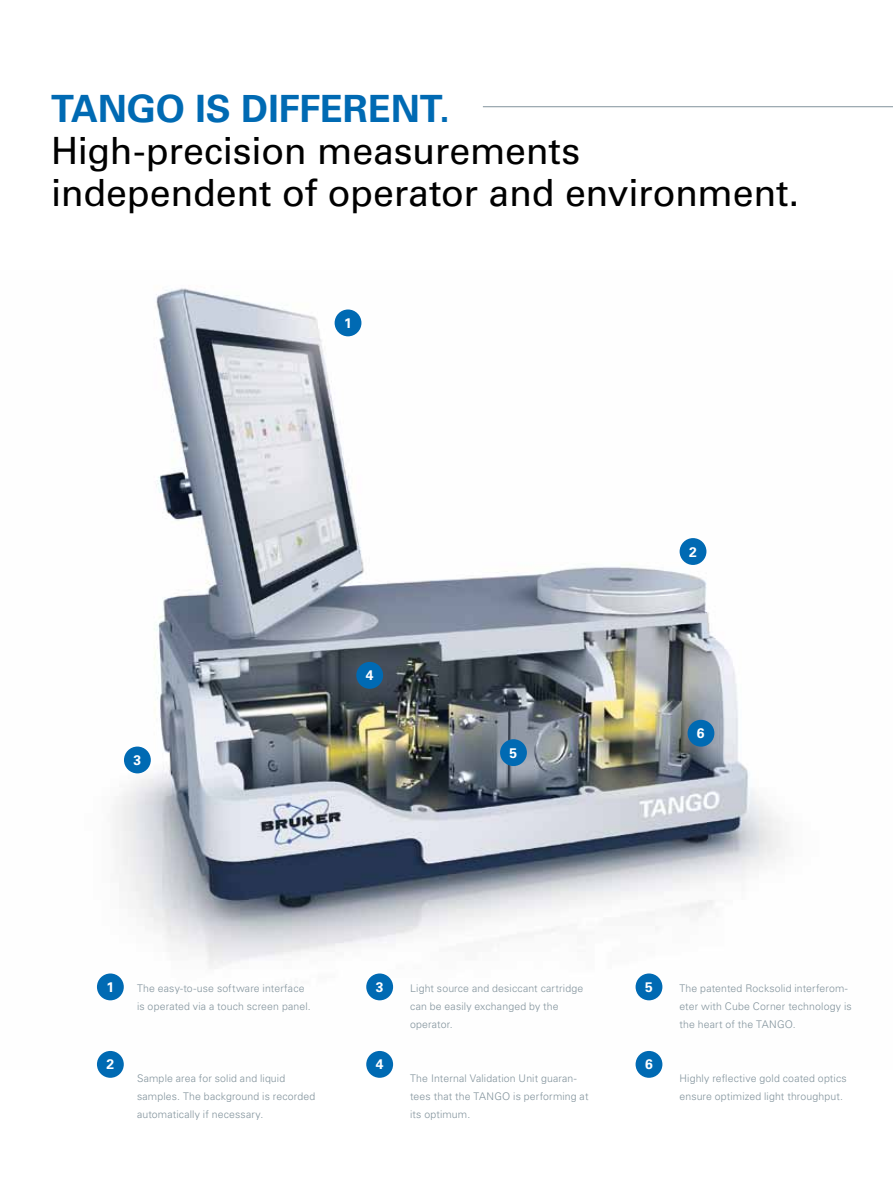
<style>
.page{position:relative;width:893px;height:1187px;background:#fff}
.page>*{position:absolute;margin:0;border:0;box-sizing:border-box;transform-origin:0 0}
.t1{font:37.5px/42px "Univers";letter-spacing:-.005em;color:#000}
.t2{font:700 37.5px "Univers";letter-spacing:-.01em;color:#006ab3}
.t3{font:700 13.8px "Univers";color:#fff}
.t4{font:300 10.5px/18px "Univers";letter-spacing:.015em;color:#82939c}
</style>
<div class="page">
<img style="left:96px;top:288px;width:687px;height:781px">
<div style="left:124px;top:746px;width:27px;height:27px;background:#006ab3;border-radius:50%"></div>
<div style="left:500px;top:739px;width:27px;height:27px;background:#006ab3;border-radius:50%"></div>
<div style="left:687px;top:719px;width:27px;height:27px;background:#006ab3;border-radius:50%"></div>
<div style="left:335px;top:309px;width:26px;height:27px;background:#006ab3;border-radius:50%"></div>
<div style="left:680px;top:538px;width:26px;height:27px;background:#006ab3;border-radius:50%"></div>
<div style="left:356px;top:662px;width:27px;height:26px;background:#006ab3;border-radius:50%"></div>
<div style="left:97px;top:973px;width:27px;height:27px;background:#006ab3;border-radius:50%"></div>
<div style="left:97px;top:1050px;width:27px;height:27px;background:#006ab3;border-radius:50%"></div>
<div style="left:366px;top:973px;width:27px;height:27px;background:#006ab3;border-radius:50%"></div>
<div style="left:366px;top:1050px;width:27px;height:27px;background:#006ab3;border-radius:50%"></div>
<div style="left:636px;top:973px;width:26px;height:27px;background:#006ab3;border-radius:50%"></div>
<div style="left:636px;top:1050px;width:26px;height:27px;background:#006ab3;border-radius:50%"></div>
<hr style="left:483px;top:106px;width:410px;height:1px;background:#82939c">
<h1 class="t2" style="left:51px;top:86px;width:294px">TANGO IS DIFFERENT</h1>
<h1 class="t2" style="left:439px;top:86px;width:12px">.</h1>
<h1 class="t1" style="left:51px;top:130px;width:750px">High-precision measurements independent of operator and environment.</h1>
<h2 class="t3" style="left:344px;top:315px;width:9px">1</h2>
<h2 class="t3" style="left:133px;top:752px;width:9px">3</h2>
<h2 class="t3" style="left:366px;top:667px;width:9px">4</h2>
<h2 class="t3" style="left:509px;top:744px;width:9px">5</h2>
<h2 class="t3" style="left:689px;top:543px;width:9px">2</h2>
<h2 class="t3" style="left:697px;top:725px;width:9px">6</h2>
<h2 class="t3" style="left:106px;top:978px;width:9px">1</h2>
<h2 class="t3" style="left:106px;top:1056px;width:9px">2</h2>
<p class="t4" style="left:137px;top:979px;width:175px">The easy-to-use software interface is operated via a touch screen panel.</p>
<p class="t4" style="left:137px;top:1069px;width:180px">Sample area for solid and liquid samples. The background is recorded automatically if necessary.</p>
<h2 class="t3" style="left:376px;top:978px;width:9px">3</h2>
<h2 class="t3" style="left:376px;top:1056px;width:9px">4</h2>
<p class="t4" style="left:410px;top:979px;width:175px">Light source and desiccant cartridge can be easily exchanged by the operator.</p>
<p class="t4" style="left:410px;top:1069px;width:180px">The Internal Validation Unit guaran&shy;tees that the TANGO is performing at its optimum.</p>
<h2 class="t3" style="left:645px;top:978px;width:9px">5</h2>
<h2 class="t3" style="left:645px;top:1056px;width:9px">6</h2>
<p class="t4" style="left:679px;top:979px;width:174px">The patented Rocksolid interferom&shy;eter with Cube Corner technology is the heart of the TANGO.</p>
<p class="t4" style="left:679px;top:1069px;width:169px">Highly reflective gold coated optics ensure optimized light throughput.</p>
</div>
